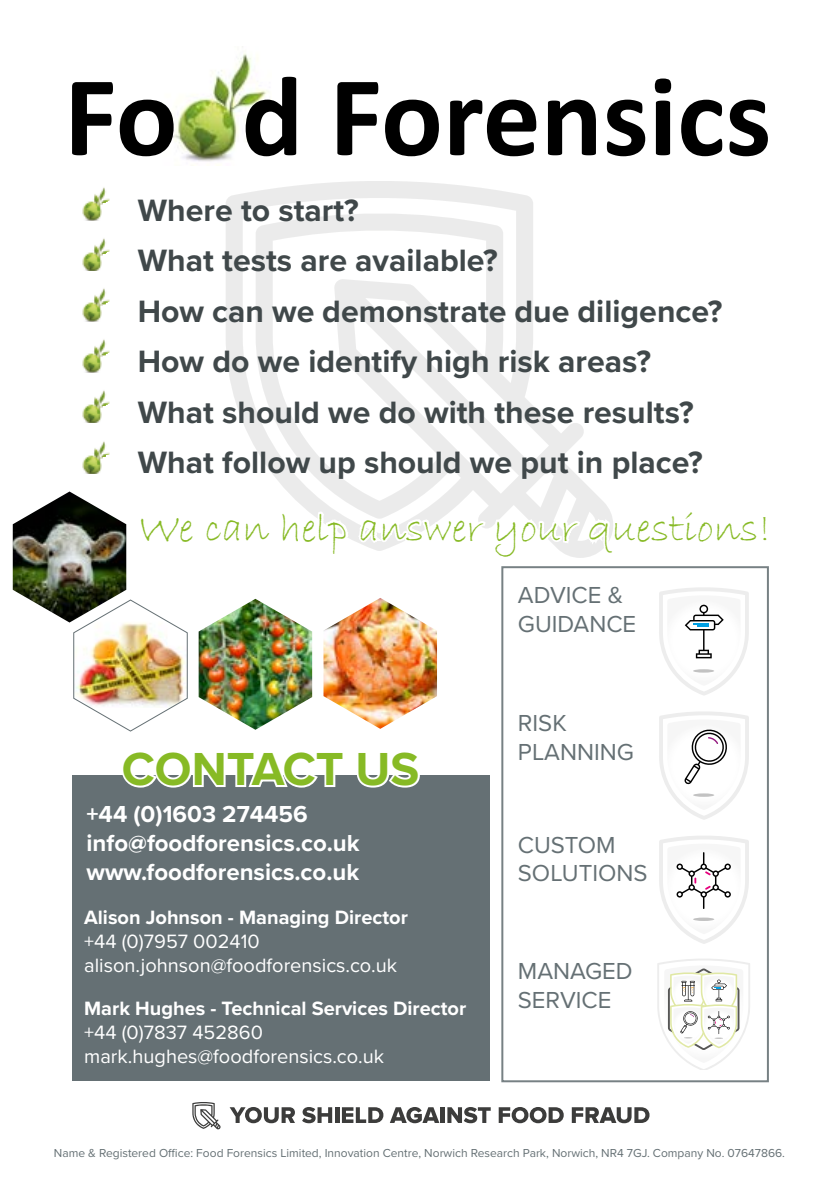
<style>
.page{position:relative;width:840px;height:1191px;background:#fff}
.page>*{position:absolute;margin:0;border:0;box-sizing:border-box;transform-origin:0 0}
.t1{font:700 48px "Proxima Nova";color:#87ba25}
.t2{font:42px "Bradley Hand ITC";color:#87ba25}
.t3{font:700 32px/50.4px "Proxima Nova";color:#40484a}
.t4{font:700 24px/28.8px "Proxima Nova";color:#fff}
.t5{font:24px/28.8px "Proxima Nova";color:#657074}
.t6{font:20px/24px "Proxima Nova";color:#fff}
.t7{font:700 20px "Proxima Nova";color:#fff}
.t8{font:12px "Proxima Nova";color:#657074}
</style>
<div class="page">
<svg style="left:226px;top:181px;width:358px;height:267px"></svg>
<img style="left:82px;top:187px;width:24px;height:33px">
<div style="left:103px;top:204px;width:7px;height:16px;background:#fff"></div>
<svg style="left:104px;top:195px;width:6px;height:9px"></svg>
<img style="left:173px;top:53px;width:97px;height:109px">
<svg style="left:72px;top:82px;width:41px;height:73px"></svg>
<svg style="left:120px;top:100px;width:53px;height:56px"></svg>
<svg style="left:245px;top:77px;width:51px;height:79px"></svg>
<svg style="left:337px;top:82px;width:41px;height:73px"></svg>
<svg style="left:385px;top:100px;width:53px;height:56px"></svg>
<svg style="left:450px;top:100px;width:86px;height:56px"></svg>
<svg style="left:547px;top:100px;width:48px;height:55px"></svg>
<svg style="left:606px;top:100px;width:39px;height:56px"></svg>
<svg style="left:654px;top:78px;width:16px;height:77px"></svg>
<svg style="left:681px;top:100px;width:40px;height:56px"></svg>
<svg style="left:729px;top:100px;width:38px;height:56px"></svg>
<div style="left:72px;top:775px;width:417px;height:305px;background:#657074"></div>
<svg style="left:659px;top:836px;width:89px;height:108px"></svg>
<img style="left:13px;top:491px;width:60px;height:131px">
<img style="left:82px;top:238px;width:24px;height:33px">
<div style="left:103px;top:254px;width:7px;height:17px;background:#fff"></div>
<svg style="left:104px;top:246px;width:6px;height:8px"></svg>
<img style="left:82px;top:288px;width:24px;height:33px">
<div style="left:103px;top:305px;width:7px;height:16px;background:#fff"></div>
<svg style="left:104px;top:296px;width:6px;height:9px"></svg>
<img style="left:82px;top:339px;width:24px;height:33px">
<div style="left:103px;top:356px;width:7px;height:16px;background:#fff"></div>
<svg style="left:104px;top:347px;width:6px;height:9px"></svg>
<img style="left:82px;top:390px;width:24px;height:33px">
<div style="left:103px;top:407px;width:7px;height:16px;background:#fff"></div>
<svg style="left:104px;top:398px;width:6px;height:9px"></svg>
<img style="left:100px;top:441px;width:6px;height:7px">
<img style="left:73px;top:448px;width:696px;height:372px">
<svg style="left:657px;top:959px;width:92px;height:110px"></svg>
<svg style="left:229px;top:1107px;width:66px;height:16px"></svg>
<svg style="left:302px;top:1107px;width:30px;height:16px"></svg>
<hr style="left:335px;top:1107px;width:4px;height:16px;background:#3c3c3b">
<svg style="left:342px;top:1107px;width:41px;height:16px"></svg>
<svg style="left:390px;top:1107px;width:49px;height:16px"></svg>
<hr style="left:440px;top:1107px;width:4px;height:16px;background:#3c3c3b">
<svg style="left:447px;top:1107px;width:43px;height:16px"></svg>
<svg style="left:498px;top:1107px;width:65px;height:16px"></svg>
<svg style="left:571px;top:1107px;width:78px;height:16px"></svg>
<svg style="left:192px;top:1102px;width:28px;height:27px"></svg>
<p class="t3" style="left:138px;top:186px;width:585px">Where to start?<br>What tests are available?<br>How can we demonstrate due diligence?<br>How do we identify high risk areas?<br>What should we do with these results?<br>What follow up should we put in place?</p>
<h2 class="t2" style="left:139px;top:501px;width:633px">We can help answer your questions!</h2>
<h1 class="t1" style="left:122px;top:740px;width:299px">CONTACT US</h1>
<p class="t4" style="left:86px;top:800px;width:274px">+44 (0)1603 274456 info@foodforensics.co.uk www.foodforensics.co.uk</p>
<p class="t7" style="left:84px;top:905px;width:325px">Alison Johnson - Managing Director</p>
<p class="t6" style="left:84px;top:930px;width:314px">+44 (0)7957 002410 alison.johnson@foodforensics.co.uk</p>
<p class="t7" style="left:84px;top:996px;width:383px">Mark Hughes - Technical Services Director</p>
<p class="t6" style="left:84px;top:1021px;width:301px">+44 (0)7837 452860 mark.hughes@foodforensics.co.uk</p>
<p class="t5" style="left:517px;top:581px;width:120px">ADVICE &amp;<br>GUIDANCE</p>
<p class="t5" style="left:517px;top:709px;width:117px">RISK<br>PLANNING</p>
<p class="t5" style="left:517px;top:830px;width:131px">CUSTOM<br>SOLUTIONS</p>
<p class="t5" style="left:517px;top:957px;width:116px">MANAGED<br>SERVICE</p>
<p class="t8" style="left:54px;top:1145px;width:732px">Name &amp; Registered Office: Food Forensics Limited, Innovation Centre, Norwich Research Park, Norwich, NR4 7GJ. Company No. 07647866.</p>
</div>
